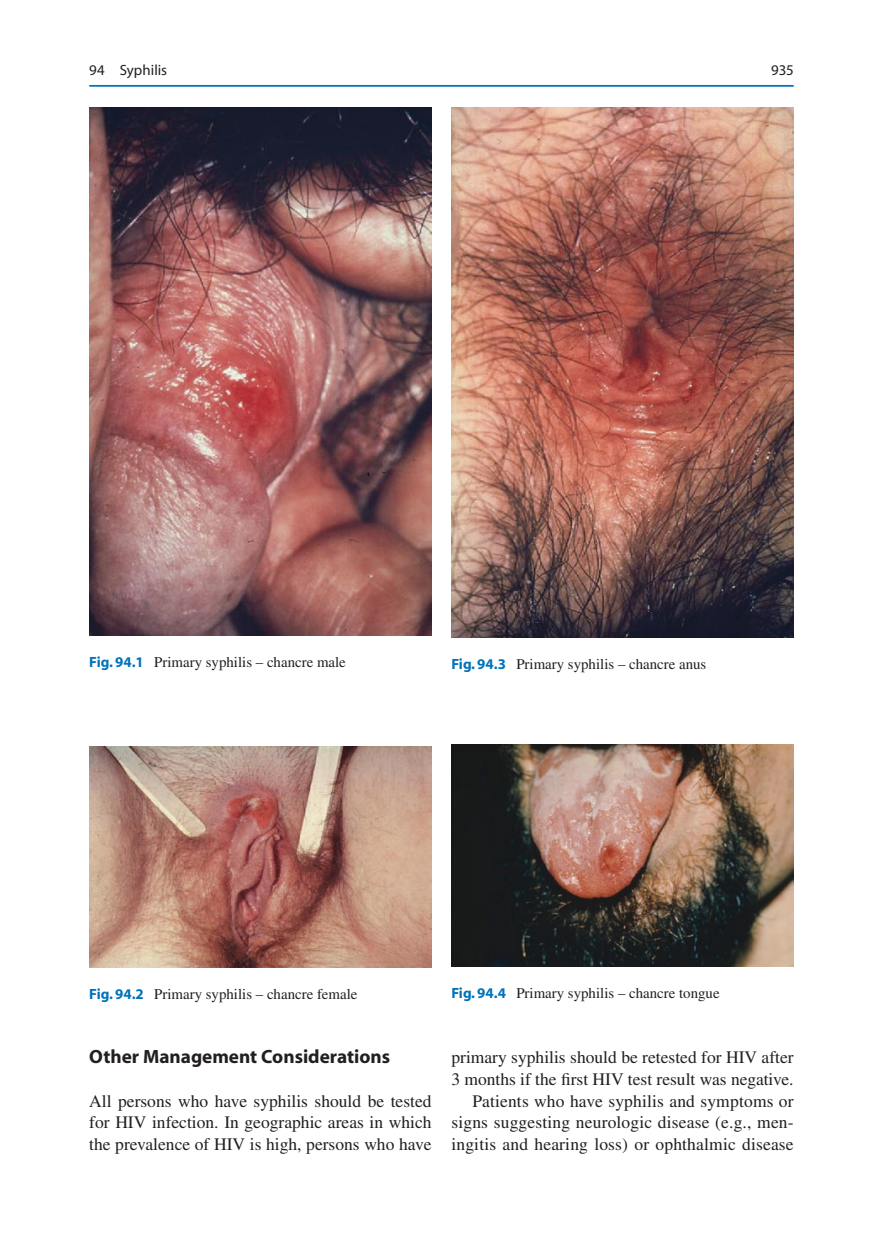
<style>
.page{position:relative;width:883px;height:1260px;background:#fff}
.page>*{position:absolute;margin:0;border:0;box-sizing:border-box;transform-origin:0 0}
.t1{font:700 19.25px "Nrffyn Ldscwc Myriad";color:#231f20}
.t2{font:17.5px/21.9px "Vjnhfm Ldkvxq Times";color:#231f20;text-align:justify}
.t3{font:14.88px "Vjnhfm Ldkvxq Times";color:#231f20}
.t4{font:14.88px "Kbqjlg Lnxsbs Myriad";letter-spacing:.005em;color:#231f20}
.t5{font:14.88px "Nwgdlf Xtqvlp Myriad";color:#231f20}
.s1{font-family:"Nrffyn Ldscwc Myriad";font-weight:700;color:#0073bc}
</style>
<div class="page">
<img style="left:89px;top:107px;width:343px;height:528px">
<img style="left:89px;top:746px;width:343px;height:222px">
<img style="left:451px;top:107px;width:343px;height:531px">
<img style="left:451px;top:745px;width:343px;height:221px">
<hr style="left:89px;top:85px;width:705px;height:2px;background:#0073bc">
<p class="t4" style="left:89px;top:63px;width:79px">94 Syphilis</p>
<p class="t5" style="left:771px;top:63px;width:24px">935</p>
<p class="t3" style="left:89px;top:653px;width:258px"><span class="s1">Fig. 94.1</span> Primary syphilis – chancre male</p>
<p class="t3" style="left:451px;top:656px;width:256px"><span class="s1">Fig. 94.3</span> Primary syphilis – chancre anus</p>
<p class="t3" style="left:89px;top:986px;width:270px"><span class="s1">Fig. 94.2</span> Primary syphilis – chancre female</p>
<p class="t1" style="left:89px;top:1046px;width:302px">Other Management Considerations</p>
<p class="t2" style="left:89px;top:1090px;width:344px">All persons who have syphilis should be tested for HIV infection. In geographic areas in which the prevalence of HIV is high, persons who have</p>
<p class="t3" style="left:451px;top:984px;width:270px"><span class="s1">Fig. 94.4</span> Primary syphilis – chancre tongue</p>
<p class="t2" style="left:451px;top:1046px;width:344px;text-align:right">primary syphilis should be retested for HIV after 3 months if the first HIV test result was negative.<br>Patients who have syphilis and symptoms or signs suggesting neurologic disease (e.g., men&shy;ingitis and hearing loss) or ophthalmic disease</p>
</div>
